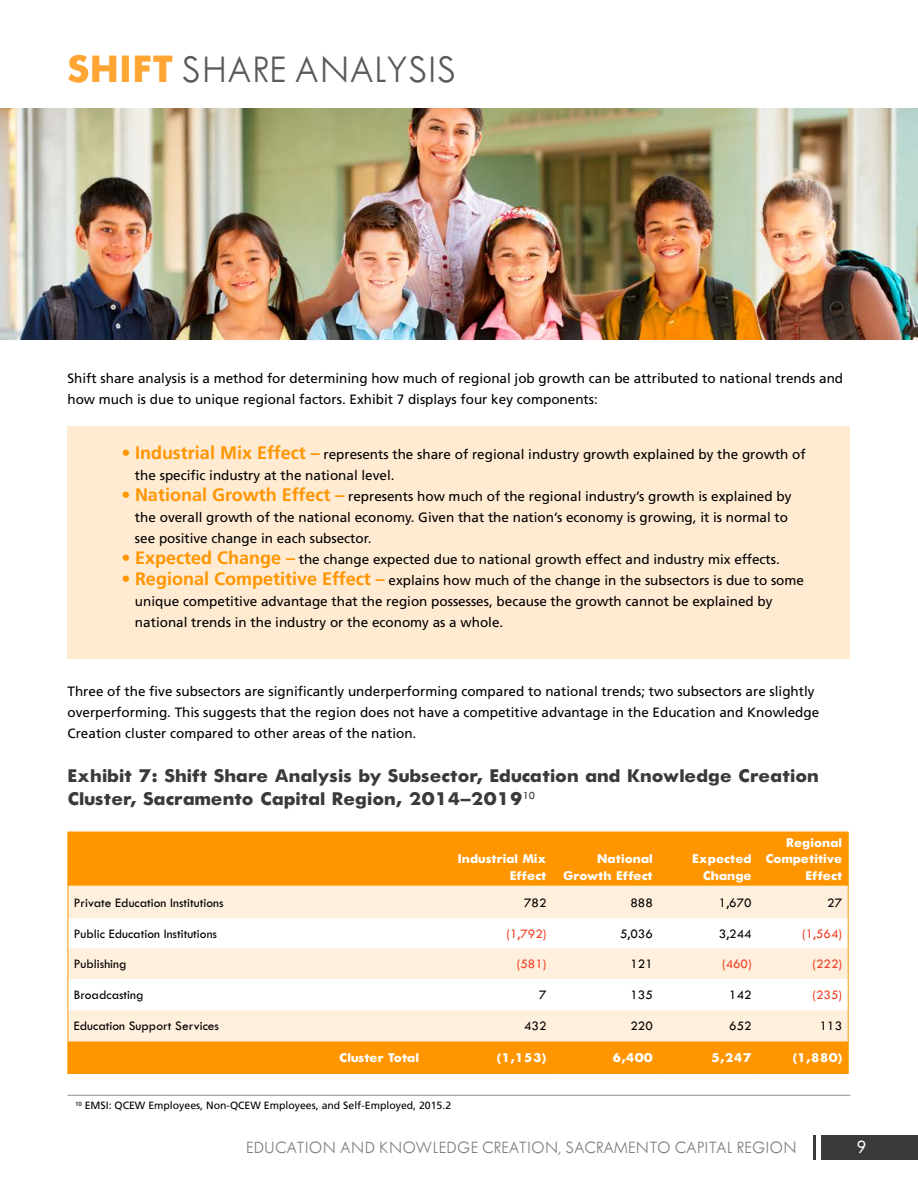
<style>
.page{position:relative;width:918px;height:1188px;background:#fff}
.page>*{position:absolute;margin:0;border:0;box-sizing:border-box;transform-origin:0 0}
.t1{font:300 40.5px "Tw Cen MT Std";color:#5a595b}
.t2{font:800 19.5px/23.4px "Tw Cen MT Std";color:#3b393a}
.t3{font:500 19.5px "Tw Cen MT Std Semi";color:#fff}
.t4{font:300 18px "Tw Cen MT Std";color:#7d7d7f}
.t5{font:13.5px/21px "Frutiger LT Std";color:#000}
.t6{font:13.5px "Tw Cen MT Std";color:#000}
.t7{font:800 13.5px/16.5px "Tw Cen MT Std";color:#fff;text-align:right}
.t8{font:13.5px "Tw Cen MT Std";color:#ef4123}
.t9{font:10.5px "Frutiger LT Std";color:#000}
.s1{font-weight:800;color:#ffa533}
.s2{font-weight:700;font-size:18px;color:#ff9500}
</style>
<div class="page">
<div style="left:821px;top:1135px;width:97px;height:25px;background:#3b393a"></div>
<hr style="left:814px;top:1135px;width:2px;height:25px;background:#3b393a">
<hr style="left:68px;top:1095px;width:782px;height:1px;background:#8f9194">
<div style="left:68px;top:427px;width:782px;height:232px;background:#ffead2"></div>
<div style="left:69px;top:833px;width:779px;height:53px;background:#ff9500"></div>
<svg style="left:69px;top:886px;width:779px;height:155px;fill:#ffefdd"></svg>
<div style="left:69px;top:1041px;width:779px;height:32px;background:#ff9500"></div>
<hr style="left:68px;top:832px;width:357px;height:1px;background:#ff9500">
<hr style="left:68px;top:832px;width:1px;height:54px;background:#ff9500">
<hr style="left:425px;top:832px;width:127px;height:1px;background:#ff9500">
<hr style="left:552px;top:832px;width:107px;height:1px;background:#ff9500">
<hr style="left:659px;top:832px;width:99px;height:1px;background:#ff9500">
<hr style="left:758px;top:832px;width:91px;height:1px;background:#ff9500">
<hr style="left:848px;top:832px;width:1px;height:54px;background:#ff9500">
<hr style="left:68px;top:886px;width:1px;height:33px;background:#ff9500">
<hr style="left:848px;top:886px;width:1px;height:33px;background:#ff9500">
<svg style="left:68px;top:919px;width:1px;height:29px"></svg>
<svg style="left:848px;top:919px;width:1px;height:29px"></svg>
<hr style="left:68px;top:948px;width:1px;height:31px;background:#ff9500">
<hr style="left:848px;top:948px;width:1px;height:31px;background:#ff9500">
<hr style="left:68px;top:979px;width:1px;height:31px;background:#ff9500">
<hr style="left:848px;top:979px;width:1px;height:31px;background:#ff9500">
<hr style="left:68px;top:1010px;width:1px;height:31px;background:#ff9500">
<hr style="left:848px;top:1010px;width:1px;height:31px;background:#ff9500">
<hr style="left:68px;top:1041px;width:1px;height:32px;background:#ff9500">
<hr style="left:848px;top:1041px;width:1px;height:32px;background:#ff9500">
<hr style="left:68px;top:1073px;width:357px;height:1px;background:#ff9500">
<hr style="left:425px;top:1073px;width:127px;height:1px;background:#ff9500">
<hr style="left:552px;top:1073px;width:107px;height:1px;background:#ff9500">
<hr style="left:659px;top:1073px;width:99px;height:1px;background:#ff9500">
<hr style="left:758px;top:1073px;width:91px;height:1px;background:#ff9500">
<img style="left:0;top:108px;width:918px;height:231px">
<h1 class="t1" style="left:68px;top:47px;width:391px"><span class="s1">SHIFT</span> SHARE ANALYSIS</h1>
<p class="t5" style="left:68px;top:368px;width:777px">Shift share analysis is a method for determining how much of regional job growth can be attributed to national trends and how much is due to unique regional factors. Exhibit 7 displays four key components:</p>
<p class="t5" style="left:135px;top:444px;width:672px;text-indent:-13px"><span class="s2">• Industrial Mix Effect –</span> represents the share of regional industry growth explained by the growth of the specific industry at the national level.</p>
<p class="t5" style="left:135px;top:486px;width:658px;text-indent:-13px"><span class="s2">• National Growth Effect –</span> represents how much of the regional industry’s growth is explained by the overall growth of the national economy. Given that the nation’s economy is growing, it is normal to see positive change in each subsector.</p>
<p class="t5" style="left:122px;top:549px;width:660px"><span class="s2">• Expected Change –</span> the change expected due to national growth effect and industry mix effects.</p>
<p class="t5" style="left:135px;top:570px;width:671px;text-indent:-13px"><span class="s2">• Regional Competitive Effect –</span> explains how much of the change in the subsectors is due to some unique competitive advantage that the region possesses, because the growth cannot be explained by national trends in the industry or the economy as a whole.</p>
<p class="t5" style="left:67px;top:681px;width:753px">Three of the five subsectors are significantly underperforming compared to national trends; two subsectors are slightly overperforming. This suggests that the region does not have a competitive advantage in the Education and Knowledge<br>Creation cluster compared to other areas of the nation.</p>
<h2 class="t2" style="left:68px;top:763px;width:753px">Exhibit 7: Shift Share Analysis by Subsector, Education and Knowledge Creation<br>Cluster, Sacramento Capital Region, 2014–2019<sup>10</sup></h2>
<p class="t7" style="left:457px;top:850px;width:91px">Industrial Mix<br>Effect</p>
<p class="t7" style="left:563px;top:850px;width:91px">National<br>Growth Effect</p>
<p class="t7" style="left:692px;top:850px;width:61px">Expected<br>Change</p>
<p class="t7" style="left:765px;top:834px;width:78px">Regional<br>Competitive<br>Effect</p>
<p class="t6" style="left:74px;top:895px;width:151px">Private Education Institutions</p>
<p class="t6" style="left:524px;top:895px;width:24px">782</p>
<p class="t6" style="left:631px;top:895px;width:24px">888</p>
<p class="t6" style="left:719px;top:895px;width:34px">1,670</p>
<p class="t6" style="left:827px;top:895px;width:16px">27</p>
<p class="t6" style="left:74px;top:926px;width:145px">Public Education Institutions</p>
<p class="t8" style="left:506px;top:926px;width:42px">(1,792)</p>
<p class="t6" style="left:620px;top:926px;width:34px">5,036</p>
<p class="t6" style="left:719px;top:926px;width:34px">3,244</p>
<p class="t8" style="left:802px;top:926px;width:42px">(1,564)</p>
<p class="t6" style="left:74px;top:957px;width:54px">Publishing</p>
<p class="t8" style="left:517px;top:957px;width:31px">(581)</p>
<p class="t6" style="left:631px;top:957px;width:24px">121</p>
<p class="t8" style="left:722px;top:957px;width:31px">(460)</p>
<p class="t8" style="left:813px;top:957px;width:31px">(222)</p>
<p class="t6" style="left:74px;top:988px;width:71px">Broadcasting</p>
<p class="t6" style="left:539px;top:988px;width:9px">7</p>
<p class="t6" style="left:631px;top:988px;width:24px">135</p>
<p class="t6" style="left:729px;top:988px;width:24px">142</p>
<p class="t8" style="left:813px;top:988px;width:31px">(235)</p>
<p class="t6" style="left:74px;top:1019px;width:147px">Education Support Services</p>
<p class="t6" style="left:524px;top:1019px;width:24px">432</p>
<p class="t6" style="left:631px;top:1019px;width:24px">220</p>
<p class="t6" style="left:729px;top:1019px;width:24px">652</p>
<p class="t6" style="left:820px;top:1019px;width:24px">113</p>
<p class="t7" style="left:339px;top:1049px;width:81px">Cluster Total</p>
<p class="t7" style="left:497px;top:1049px;width:51px">(1,153)</p>
<p class="t7" style="left:612px;top:1049px;width:42px">6,400</p>
<p class="t7" style="left:711px;top:1049px;width:42px">5,247</p>
<p class="t7" style="left:793px;top:1049px;width:51px">(1,880)</p>
<p class="t9" style="left:75px;top:1099px;width:378px"><sup>10</sup> EMSI: QCEW Employees, Non-QCEW Employees, and Self-Employed, 2015.2</p>
<h3 class="t4" style="left:246px;top:1138px;width:553px">EDUCATION AND KNOWLEDGE CREATION, SACRAMENTO CAPITAL REGION</h3>
<h2 class="t3" style="left:856px;top:1137px;width:11px">9</h2>
</div>
